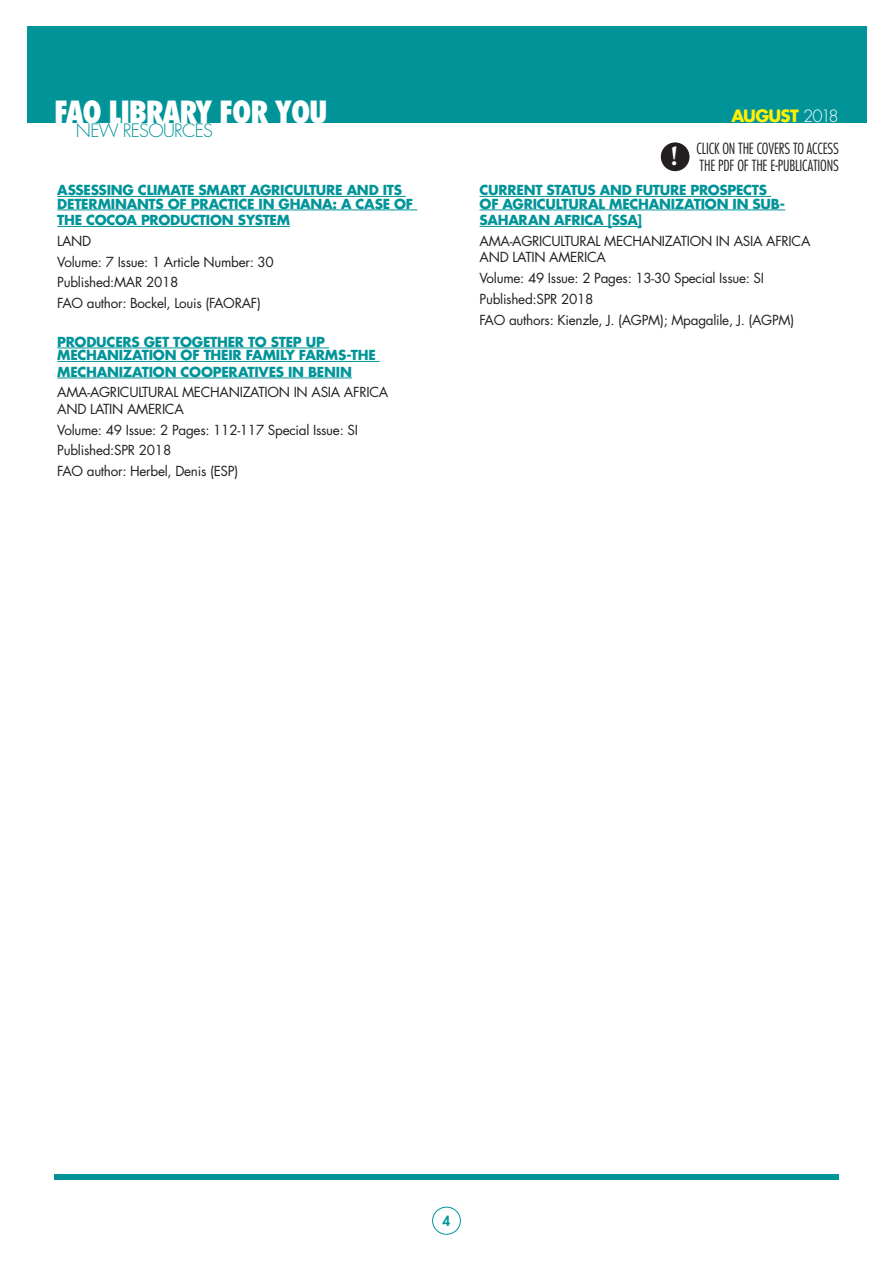
<style>
.page{position:relative;width:893px;height:1263px;background:#fff}
.page>*{position:absolute;margin:0;border:0;box-sizing:border-box;transform-origin:0 0}
.t1{font:800 condensed 29.7px "Futura Std";letter-spacing:-.04em;color:#fff}
.t2{font:700 27px "Palatino LT Std";color:#fff}
.t3{font:300 18px "Futura Std";letter-spacing:-.04em;color:#009499}
.t4{font:700 16.5px "Futura Std";letter-spacing:-.045em;color:#fff101}
.t5{font:300 condensed 15px/17.2px "Futura Std";letter-spacing:-.01em;color:#231f20}
.Testo_pub{font:13.5px/16.5px "Futura Std";letter-spacing:-.02em;color:#231f20}
.Testo_pub-2{font:700 13.5px/13.5px "Futura Std";letter-spacing:-.015em;color:#009499}
.t6{font:800 13.5px "Futura Std";color:#009499}
.s1{font-weight:300;color:#fff}
</style>
<div class="page">
<div style="left:27px;top:26px;width:839px;height:97px;background:#009499"></div>
<div style="left:661px;top:142px;width:28px;height:29px;background:#231f20;border-radius:50%"></div>
<div style="left:54px;top:1174px;width:785px;height:6px;background:#009499"></div>
<div style="left:432px;top:1207px;width:29px;height:28px;border:1px solid #009499;border-radius:50%"></div>
<hr style="left:57px;top:196px;width:349px;height:1px;background:#009499">
<hr style="left:57px;top:210px;width:360px;height:1px;background:#009499">
<hr style="left:57px;top:226px;width:233px;height:1px;background:#009499">
<hr style="left:57px;top:348px;width:272px;height:1px;background:#009499">
<hr style="left:57px;top:361px;width:323px;height:1px;background:#009499">
<hr style="left:57px;top:378px;width:295px;height:1px;background:#009499">
<hr style="left:480px;top:196px;width:291px;height:1px;background:#009499">
<hr style="left:480px;top:210px;width:305px;height:1px;background:#009499">
<hr style="left:480px;top:226px;width:162px;height:1px;background:#009499">
<h1 class="t1" style="left:54px;top:93px;width:275px">FAO LIBRARY FOR YOU</h1>
<h3 class="t3" style="left:76px;top:120px;width:139px">NEW RESOURCES</h3>
<p class="Testo_pub-2" style="left:57px;top:183px;width:357px">ASSESSING CLIMATE SMART AGRICULTURE AND ITS<br>DETERMINANTS OF PRACTICE IN GHANA: A CASE OF</p>
<p class="Testo_pub-2" style="left:57px;top:213px;width:234px">THE COCOA PRODUCTION SYSTEM</p>
<p class="Testo_pub" style="left:57px;top:233px;width:36px">LAND</p>
<p class="Testo_pub" style="left:57px;top:253px;width:218px">Volume: 7 Issue: 1 Article Number: 30</p>
<p class="Testo_pub" style="left:57px;top:274px;width:123px">Published:MAR 2018</p>
<p class="Testo_pub" style="left:57px;top:295px;width:205px">FAO author: Bockel, Louis (FAORAF)</p>
<p class="Testo_pub-2" style="left:57px;top:335px;width:320px">PRODUCERS GET TOGETHER TO STEP UP<br>MECHANIZATION OF THEIR FAMILY FARMS-THE</p>
<p class="Testo_pub-2" style="left:57px;top:365px;width:296px">MECHANIZATION COOPERATIVES IN BENIN</p>
<p class="Testo_pub" style="left:57px;top:384px;width:332px">AMA-AGRICULTURAL MECHANIZATION IN ASIA AFRICA<br>AND LATIN AMERICA</p>
<p class="Testo_pub" style="left:57px;top:421px;width:302px">Volume: 49 Issue: 2 Pages: 112-117 Special Issue: SI</p>
<p class="Testo_pub" style="left:57px;top:442px;width:116px">Published:SPR 2018</p>
<p class="Testo_pub" style="left:57px;top:463px;width:183px">FAO author: Herbel, Denis (ESP)</p>
<h2 class="t2" style="left:671px;top:140px;width:9px">!</h2>
<p class="t4" style="left:731px;top:105px;width:109px">AUGUST <span class="s1">2018</span></p>
<p class="t5" style="left:696px;top:140px;width:144px">CLICK ON THE COVERS TO ACCESS<br>THE PDF OF THE E-PUBLICATIONS</p>
<p class="Testo_pub-2" style="left:480px;top:183px;width:307px">CURRENT STATUS AND FUTURE PROSPECTS<br>OF AGRICULTURAL MECHANIZATION IN SUB-</p>
<p class="Testo_pub-2" style="left:480px;top:213px;width:164px">SAHARAN AFRICA [SSA]</p>
<p class="Testo_pub" style="left:480px;top:233px;width:332px">AMA-AGRICULTURAL MECHANIZATION IN ASIA AFRICA<br>AND LATIN AMERICA</p>
<p class="Testo_pub" style="left:480px;top:270px;width:286px">Volume: 49 Issue: 2 Pages: 13-30 Special Issue: SI</p>
<p class="Testo_pub" style="left:480px;top:291px;width:116px">Published:SPR 2018</p>
<p class="Testo_pub" style="left:480px;top:311px;width:316px">FAO authors: Kienzle, J. (AGPM); Mpagalile, J. (AGPM)</p>
<p class="t6" style="left:443px;top:1212px;width:9px">4</p>
</div>
